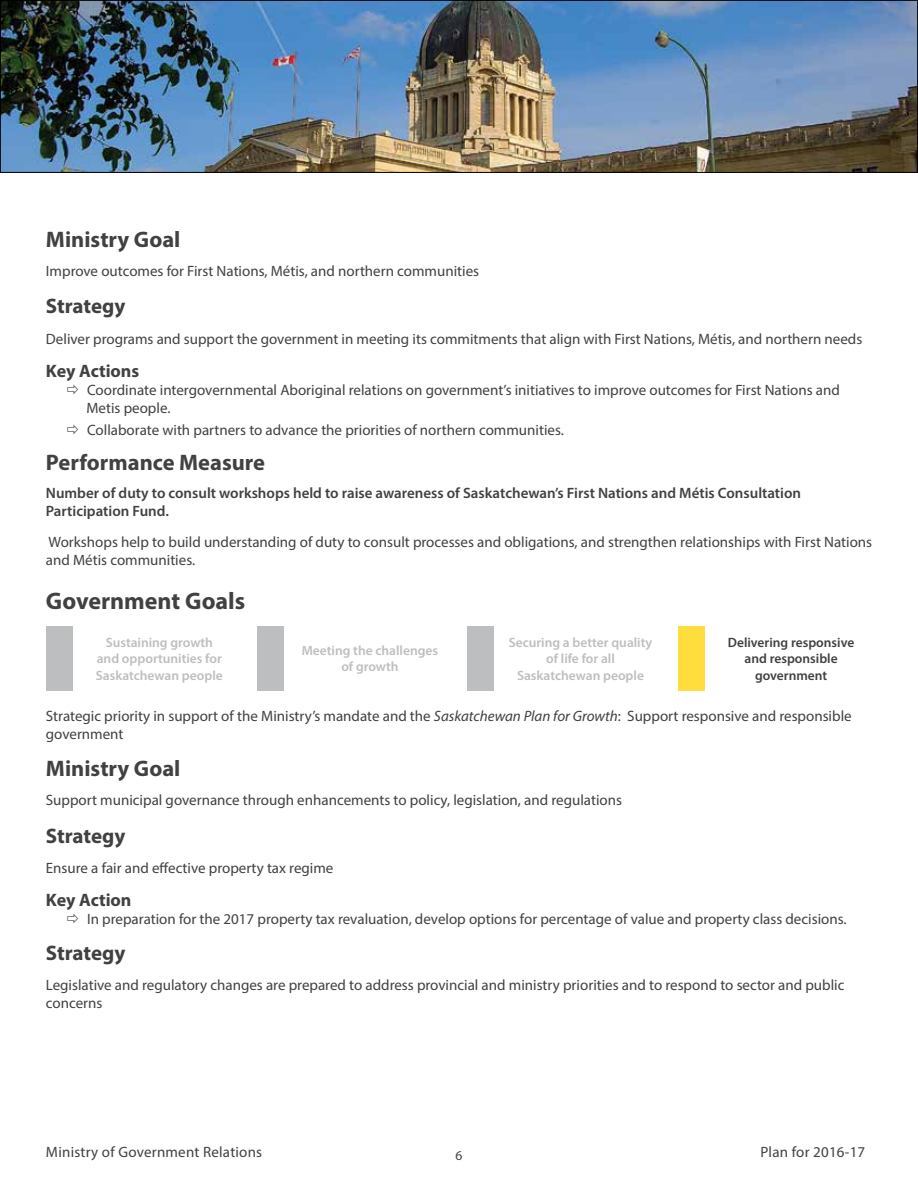
<style>
.page{position:relative;width:918px;height:1188px;background:#fff}
.page>*{position:absolute;margin:0;border:0;box-sizing:border-box;transform-origin:0 0}
.t1{font:700 24px "Myriad Pro";color:#414042}
.t2{font:700 22.5px "Myriad Pro";color:#414042}
.t3{font:700 21px "Myriad Pro";letter-spacing:-.005em;color:#414042}
.t4{font:700 18px "Myriad Pro";color:#414042}
.t5{font:15px/18px "Myriad Pro";color:#414042}
.t6{font:600 15px/18px "Myriad Pro";color:#414042}
.t7{font:600 13.5px/16.5px "Myriad Pro";color:#bcbec0;text-align:center}
.t8{font:600 13.5px/16.5px "Myriad Pro";color:#414042;text-align:center}
.t9{font:13.5px "Myriad Pro";color:#414042}
.s1{font-style:italic}
</style>
<div class="page">
<img style="left:2px;top:2px;width:914px;height:169px">
<div style="left:0;top:0;width:918px;height:173px;border:1px solid #000"></div>
<div style="left:46px;top:626px;width:27px;height:64px;background:#bcbec0"></div>
<div style="left:257px;top:626px;width:27px;height:64px;background:#bcbec0"></div>
<div style="left:467px;top:626px;width:27px;height:64px;background:#bcbec0"></div>
<div style="left:678px;top:626px;width:27px;height:64px;background:#fedd3d"></div>
<h2 class="t2" style="left:46px;top:225px;width:136px">Ministry Goal</h2>
<p class="t5" style="left:46px;top:262px;width:435px">Improve outcomes for First Nations, Métis, and northern communities</p>
<h3 class="t3" style="left:46px;top:293px;width:81px">Strategy</h3>
<p class="t5" style="left:46px;top:329px;width:818px">Deliver programs and support the government in meeting its commitments that align with First Nations, Métis, and northern needs</p>
<p class="t4" style="left:46px;top:360px;width:95px">Key Actions</p>
<p class="t5" style="left:86px;top:381px;width:755px">Coordinate intergovernmental Aboriginal relations on government’s initiatives to improve outcomes for First Nations and<br>Metis people.</p>
<p class="t5" style="left:87px;top:420px;width:478px">Collaborate with partners to advance the priorities of northern communities.</p>
<h2 class="t2" style="left:46px;top:448px;width:221px">Performance Measure</h2>
<p class="t6" style="left:46px;top:484px;width:757px">Number of duty to consult workshops held to raise awareness of Saskatchewan’s First Nations and Métis Consultation<br>Participation Fund.</p>
<p class="t5" style="left:46px;top:533px;width:828px">Workshops help to build understanding of duty to consult processes and obligations, and strengthen relationships with First Nations and Métis communities.</p>
<h1 class="t1" style="left:46px;top:585px;width:201px">Government Goals</h1>
<p class="t7" style="left:302px;top:642px;width:138px">Meeting the challenges of growth</p>
<p class="t7" style="left:96px;top:633px;width:128px">Sustaining growth and opportunities for<br>Saskatchewan people</p>
<p class="t7" style="left:509px;top:633px;width:145px">Securing a better quality of life for all<br>Saskatchewan people</p>
<p class="t8" style="left:728px;top:633px;width:128px">Delivering responsive and responsible government</p>
<p class="t5" style="left:46px;top:706px;width:807px">Strategic priority in support of the Ministry’s mandate and the <span class="s1">Saskatchewan Plan for Growth</span>: Support responsive and responsible government</p>
<h2 class="t2" style="left:46px;top:754px;width:136px">Ministry Goal</h2>
<p class="t5" style="left:46px;top:791px;width:578px">Support municipal governance through enhancements to policy, legislation, and regulations</p>
<h3 class="t3" style="left:46px;top:822px;width:81px">Strategy</h3>
<p class="t5" style="left:46px;top:858px;width:289px">Ensure a fair and effective property tax regime</p>
<p class="t4" style="left:46px;top:889px;width:87px">Key Action</p>
<p class="t5" style="left:87px;top:910px;width:761px">In preparation for the 2017 property tax revaluation, develop options for percentage of value and property class decisions.</p>
<h3 class="t3" style="left:46px;top:939px;width:81px">Strategy</h3>
<p class="t5" style="left:46px;top:976px;width:800px">Legislative and regulatory changes are prepared to address provincial and ministry priorities and to respond to sector and public concerns</p>
<p class="t5" style="left:46px;top:1142px;width:218px">Ministry of Government Relations</p>
<p class="t9" style="left:456px;top:1147px;width:8px">6</p>
<p class="t5" style="left:760px;top:1142px;width:106px">Plan for 2016-17</p>
</div>
